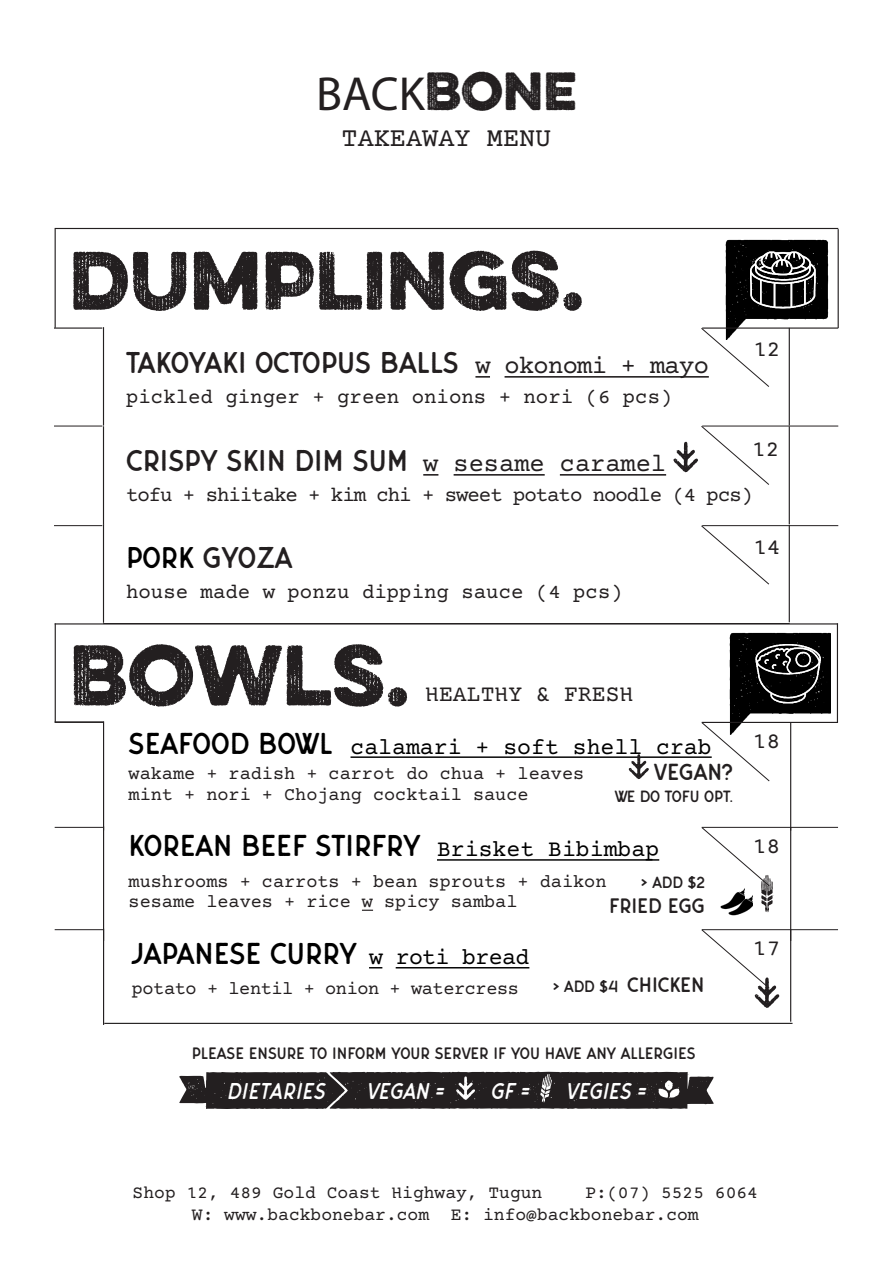
<style>
.page{position:relative;width:893px;height:1263px;background:#fff}
.page>*{position:absolute;margin:0;border:0;box-sizing:border-box;transform-origin:0 0}
.t1{font:700 76.5px "Eveleth W01";color:#231f20}
.t2{font:700 73.65px "Eveleth W01";color:#231f20}
.t3{font:48px "Myriad Pro";color:#231f20}
.t4{font:30.15px "Forward Rough";color:#000}
.t5{font:30px "Forward Rough";color:#231f20}
.t6{font:27px "Mechanical";color:#231f20}
.t7{font:23.25px "Mechanical";color:#000}
.t8{font:23.25px "Mechanical";color:#231f20}
.t9{font:23.25px "Forward Rough";color:#231f20}
.t10{font:23.1px "Mechanical";color:#231f20}
.t11{font:italic 22.8px "Forward Rough";color:#fff;scale:.93 1}
.t12{font:italic 22.8px "Forward Rough";letter-spacing:.025em;color:#fff;scale:.93 1}
.t13{font:20.85px "Forward Rough";color:#231f20}
.t14{font:20.7px "Mechanical";color:#231f20}
.t15{font:20.7px "Mechanical";letter-spacing:-.05em;color:#231f20}
.t16{font:18.6px/20.9px "Mechanical";color:#231f20}
.t17{font:18.6px "Mechanical";letter-spacing:-.02em;color:#231f20}
.t18{font:18px/21.6px "Mechanical";color:#231f20}
.t19{font:16.5px "Forward Rough";color:#231f20}
.t20{font:16.2px "Forward Rough";color:#231f20}
.s1{font-family:"Eveleth W01";font-weight:700}
.s2{font-family:"Mechanical";font-size:25.35px}
.s3{color:#000}
.s4{font-family:"Forward Rough";font-size:30.15px}
.s5{font-family:"Mechanical";font-size:23.25px}
.s6{font-size:16.2px}
</style>
<div class="page">
<hr style="left:55px;top:228px;width:783px;height:1px;background:#231f20">
<hr style="left:838px;top:229px;width:1px;height:99px;background:#231f20">
<hr style="left:55px;top:229px;width:1px;height:99px;background:#231f20">
<img style="left:725px;top:239px;width:104px;height:106px">
<svg style="left:475px;top:376px;width:15px;height:2px"></svg>
<hr style="left:505px;top:376px;width:204px;height:2px;background:#231f20">
<hr style="left:103px;top:426px;width:1px;height:99px;background:#231f20">
<hr style="left:789px;top:426px;width:1px;height:98px;background:#231f20">
<svg style="left:423px;top:474px;width:15px;height:2px"></svg>
<hr style="left:454px;top:474px;width:91px;height:2px;background:#231f20">
<hr style="left:560px;top:474px;width:106px;height:2px;background:#231f20">
<hr style="left:103px;top:524px;width:1px;height:99px;background:#231f20">
<hr style="left:789px;top:525px;width:1px;height:97px;background:#231f20">
<hr style="left:103px;top:327px;width:1px;height:99px;background:#231f20">
<hr style="left:789px;top:328px;width:1px;height:97px;background:#231f20">
<hr style="left:702px;top:327px;width:136px;height:2px;background:#231f20">
<svg style="left:701px;top:328px;width:69px;height:59px"></svg>
<hr style="left:54px;top:327px;width:48px;height:2px;background:#231f20">
<hr style="left:702px;top:426px;width:136px;height:1px;background:#231f20">
<hr style="left:54px;top:426px;width:48px;height:1px;background:#231f20">
<hr style="left:702px;top:525px;width:136px;height:1px;background:#231f20">
<hr style="left:54px;top:525px;width:48px;height:1px;background:#231f20">
<svg style="left:701px;top:525px;width:69px;height:60px"></svg>
<svg style="left:673px;top:425px;width:97px;height:60px"></svg>
<hr style="left:437px;top:859px;width:222px;height:2px;background:#000">
<svg style="left:369px;top:967px;width:13px;height:1px"></svg>
<hr style="left:396px;top:967px;width:133px;height:1px;background:#000">
<hr style="left:351px;top:756px;width:361px;height:2px;background:#000">
<img style="left:727px;top:632px;width:104px;height:106px">
<hr style="left:55px;top:623px;width:783px;height:1px;background:#231f20">
<hr style="left:837px;top:623px;width:1px;height:99px;background:#231f20">
<hr style="left:55px;top:623px;width:1px;height:99px;background:#231f20">
<hr style="left:55px;top:721px;width:49px;height:1px;background:#231f20">
<hr style="left:702px;top:929px;width:136px;height:1px;background:#231f20">
<hr style="left:103px;top:929px;width:1px;height:96px;background:#231f20">
<hr style="left:790px;top:929px;width:1px;height:93px;background:#231f20">
<hr style="left:55px;top:929px;width:48px;height:1px;background:#231f20">
<hr style="left:702px;top:722px;width:136px;height:1px;background:#231f20">
<hr style="left:103px;top:721px;width:1px;height:109px;background:#231f20">
<hr style="left:790px;top:722px;width:1px;height:109px;background:#231f20">
<hr style="left:55px;top:722px;width:48px;height:1px;background:#231f20">
<svg style="left:701px;top:722px;width:69px;height:60px"></svg>
<hr style="left:702px;top:827px;width:136px;height:1px;background:#231f20">
<hr style="left:103px;top:826px;width:1px;height:115px;background:#231f20">
<hr style="left:790px;top:827px;width:1px;height:114px;background:#231f20">
<hr style="left:55px;top:827px;width:48px;height:1px;background:#231f20">
<svg style="left:629px;top:754px;width:20px;height:25px"></svg>
<svg style="left:701px;top:929px;width:78px;height:79px"></svg>
<svg style="left:701px;top:827px;width:72px;height:85px"></svg>
<img style="left:721px;top:884px;width:23px;height:26px">
<img style="left:729px;top:890px;width:23px;height:26px">
<svg style="left:179px;top:1072px;width:535px;height:37px;background:#353132"></svg>
<hr style="left:104px;top:1023px;width:688px;height:1px;background:#231f20">
<p class="t3" style="left:316px;top:64px;width:262px">BACK<span class="s1">BONE</span></p>
<p class="t6" style="left:342px;top:122px;width:211px">TAKEAWAY MENU</p>
<p class="t2" style="left:69px;top:226px;width:517px">DUMPLINGS.</p>
<p class="t5" style="left:126px;top:349px;width:584px">TAKOYAKI OCTOPUS BALLS <span class="s2">w okonomi + mayo</span></p>
<p class="t14" style="left:126px;top:385px;width:548px">pickled ginger + green onions + nori (6 pcs)</p>
<p class="t10" style="left:753px;top:336px;width:29px">12</p>
<p class="t10" style="left:752px;top:436px;width:29px">12</p>
<p class="t5" style="left:126px;top:447px;width:542px">CRISPY SKIN DIM SUM <span class="s2">w sesame caramel</span></p>
<p class="t15" style="left:126px;top:483px;width:629px">tofu + shiitake + kim chi + sweet potato noodle (4 pcs)</p>
<p class="t5" style="left:126px;top:543px;width:168px"><span class="s3">PORK</span> GYOZA</p>
<p class="t14" style="left:126px;top:579px;width:498px">house made w ponzu dipping sauce (4 pcs)</p>
<p class="t1" style="left:69px;top:618px;width:342px">BOWLS.</p>
<p class="t8" style="left:425px;top:680px;width:210px">HEALTHY &amp; FRESH</p>
<p class="t7" style="left:129px;top:733px;width:585px"><span class="s4">SEAFOOD BOWL</span> calamari + soft shell crab</p>
<p class="t16" style="left:129px;top:764px;width:457px">wakame + radish + carrot do chua + leaves mint + nori + Chojang cocktail sauce</p>
<p class="t9" style="left:654px;top:761px;width:80px">VEGAN?</p>
<p class="t20" style="left:615px;top:789px;width:120px">WE DO TOFU OPT.</p>
<p class="t4" style="left:129px;top:832px;width:532px">KOREAN BEEF STIRFRY <span class="s5">Brisket Bibimbap</span></p>
<p class="t16" style="left:129px;top:872px;width:479px">mushrooms + carrots + bean sprouts + daikon sesame leaves + rice w spicy sambal</p>
<p class="t4" style="left:132px;top:940px;width:399px">JAPANESE CURRY <span class="s5">w roti bread</span></p>
<p class="t17" style="left:132px;top:978px;width:389px">potato + lentil + onion + watercress</p>
<p class="t20" style="left:641px;top:874px;width:65px">&gt; ADD $2</p>
<p class="t13" style="left:609px;top:896px;width:97px">FRIED EGG</p>
<p class="t13" style="left:553px;top:975px;width:153px"><span class="s6">&gt; ADD $4</span> CHICKEN</p>
<p class="t19" style="left:192px;top:1045px;width:505px">PLEASE ENSURE TO INFORM YOUR SERVER IF YOU HAVE ANY ALLERGIES</p>
<p class="t12" style="left:228px;top:1080px;width:107px">DIETARIES</p>
<p class="t11" style="left:368px;top:1080px;width:84px">VEGAN =</p>
<p class="t11" style="left:492px;top:1080px;width:43px">GF =</p>
<p class="t11" style="left:567px;top:1080px;width:87px">VEGIES =</p>
<p class="t10" style="left:753px;top:533px;width:29px">14</p>
<p class="t8" style="left:753px;top:727px;width:29px">18</p>
<p class="t8" style="left:753px;top:832px;width:29px">18</p>
<p class="t8" style="left:753px;top:935px;width:29px">17</p>
<p class="t18" style="left:133px;top:1183px;width:411px">Shop 12, 489 Gold Coast Highway, Tugun</p>
<p class="t18" style="left:192px;top:1183px;width:568px;text-indent:394px">P:(07) 5525 6064<br>W: www.backbonebar.com E: info@backbonebar.com</p>
</div>
